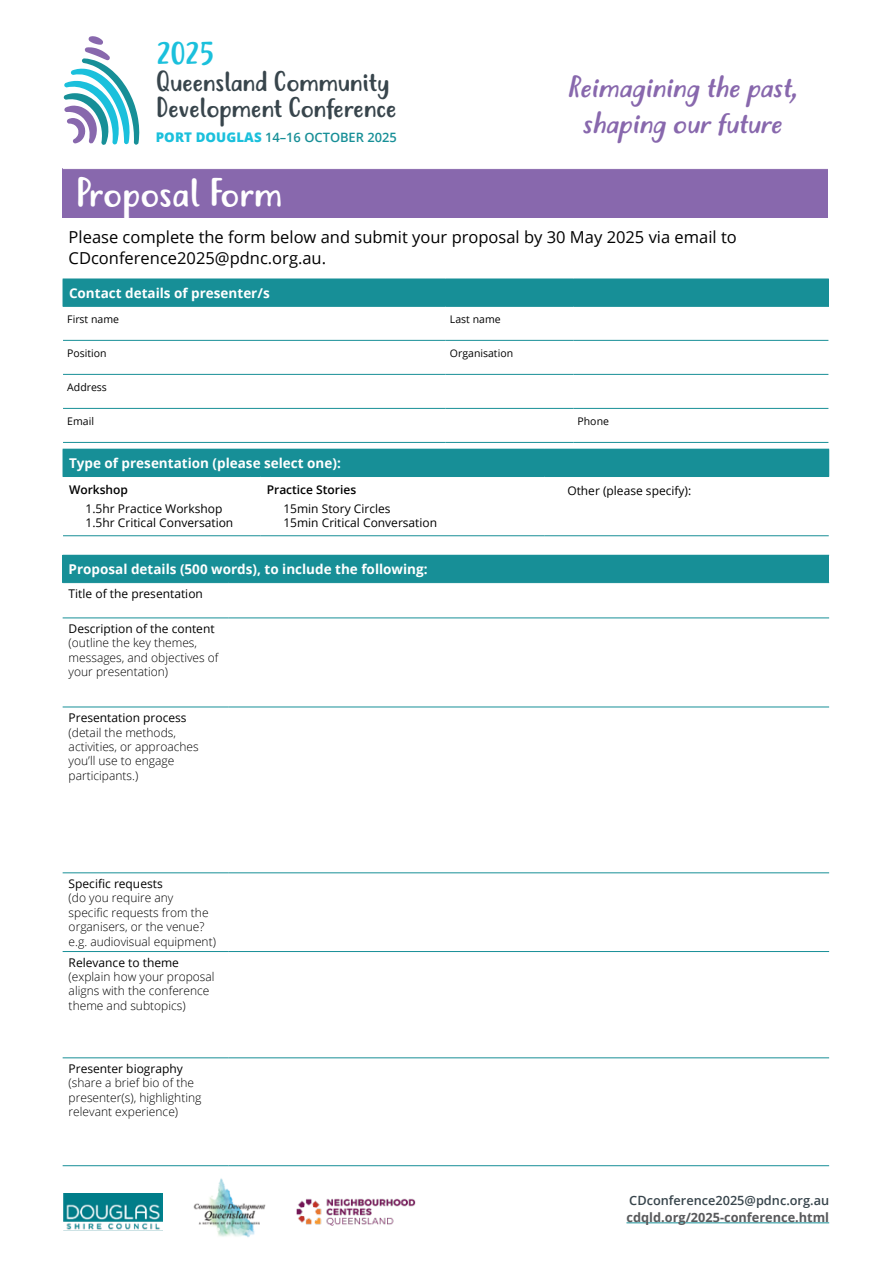
<style>
.page{position:relative;width:893px;height:1263px;background:#fff}
.page>*{position:absolute;margin:0;border:0;box-sizing:border-box;transform-origin:0 0}
.SubHeading{font:37.5px "Justtellmewhat";color:#fff}
.t1{font:31.35px "Justtellmewhat";color:#1bc0dc}
.Heading{font:italic 27.6px/36.2px "Justtellmewhat";color:#8868ad;text-align:center}
.t2{font:25.95px/26px "Justtellmewhat";letter-spacing:-.01em;color:#38454c}
.body{font:16.5px/21px "Open Sans";color:#000}
.body-2{font:700 13.5px "Open Sans";color:#fff}
.t3{font:600 12.9px "Open Sans";color:#178f97}
.body-3{font:700 12.75px "Open Sans";color:#58595b}
.body-4{font:600 12.75px "Open Sans";color:#38454c}
.body-5{font:300 12px/14.4px "Open Sans";color:#000}
.body-6{font:12px "Open Sans";color:#000}
.body-7{font:600 12px "Open Sans";color:#000}
.body-8{font:10.5px "Open Sans";color:#000}
.s1{font-weight:800;font-size:13.35px;color:#1bc0dc}
.s2{font-weight:400}
</style>
<div class="page">
<div style="left:63px;top:169px;width:765px;height:49px;background:#8868ad"></div>
<div style="left:63px;top:279px;width:765px;height:27px;background:#178f97"></div>
<svg style="left:63px;top:339px;width:765px;height:103px"></svg>
<svg style="left:828px;top:279px;width:1px;height:27px"></svg>
<hr style="left:63px;top:306px;width:383px;height:1px;background:#178f97">
<hr style="left:446px;top:306px;width:127px;height:1px;background:#178f97">
<hr style="left:573px;top:306px;width:256px;height:1px;background:#178f97">
<hr style="left:63px;top:340px;width:383px;height:1px;background:#178f97">
<hr style="left:446px;top:340px;width:127px;height:1px;background:#178f97">
<hr style="left:573px;top:340px;width:255px;height:1px;background:#178f97">
<hr style="left:63px;top:374px;width:383px;height:1px;background:#178f97">
<hr style="left:63px;top:408px;width:383px;height:1px;background:#178f97">
<hr style="left:446px;top:408px;width:127px;height:1px;background:#178f97">
<hr style="left:63px;top:442px;width:383px;height:1px;background:#178f97">
<hr style="left:446px;top:442px;width:127px;height:1px;background:#178f97">
<hr style="left:446px;top:374px;width:127px;height:1px;background:#178f97">
<hr style="left:573px;top:374px;width:255px;height:1px;background:#178f97">
<hr style="left:573px;top:408px;width:255px;height:1px;background:#178f97">
<hr style="left:573px;top:442px;width:255px;height:1px;background:#178f97">
<div style="left:63px;top:449px;width:766px;height:27px;background:#178f97"></div>
<hr style="left:63px;top:476px;width:198px;height:1px;background:#178f97">
<hr style="left:63px;top:535px;width:198px;height:1px;background:#178f97">
<hr style="left:261px;top:476px;width:284px;height:1px;background:#178f97">
<hr style="left:261px;top:535px;width:284px;height:1px;background:#178f97">
<hr style="left:545px;top:476px;width:284px;height:1px;background:#178f97">
<hr style="left:545px;top:535px;width:284px;height:1px;background:#178f97">
<div style="left:63px;top:555px;width:766px;height:28px;background:#178f97"></div>
<svg style="left:63px;top:583px;width:766px;height:476px"></svg>
<hr style="left:63px;top:617px;width:165px;height:1px;background:#178f97">
<hr style="left:63px;top:707px;width:165px;height:1px;background:#178f97">
<hr style="left:63px;top:872px;width:165px;height:1px;background:#178f97">
<hr style="left:63px;top:951px;width:165px;height:1px;background:#178f97">
<hr style="left:63px;top:1057px;width:165px;height:1px;background:#178f97">
<hr style="left:63px;top:1165px;width:165px;height:1px;background:#178f97">
<hr style="left:228px;top:617px;width:601px;height:1px;background:#178f97">
<hr style="left:228px;top:707px;width:601px;height:1px;background:#178f97">
<hr style="left:228px;top:872px;width:601px;height:1px;background:#178f97">
<hr style="left:228px;top:951px;width:601px;height:1px;background:#178f97">
<hr style="left:228px;top:1057px;width:601px;height:1px;background:#178f97">
<hr style="left:228px;top:1165px;width:601px;height:1px;background:#178f97">
<svg style="left:64px;top:36px;width:76px;height:108px"></svg>
<img style="left:63px;top:1193px;width:100px;height:38px">
<img style="left:297px;top:1198px;width:119px;height:28px">
<img style="left:193px;top:1178px;width:73px;height:59px">
<hr style="left:626px;top:1222px;width:203px;height:1px;background:#178f97">
<p class="t1" style="left:156px;top:35px;width:60px">2025</p>
<p class="t2" style="left:156px;top:71px;width:242px">Queensland Community<br>Development Conference</p>
<p class="t3" style="left:156px;top:128px;width:243px"><span class="s1">PORT DOUGLAS</span> 14–16 OCTOBER 2025</p>
<p class="Heading" style="left:567px;top:71px;width:232px">Reimagining the past, shaping our future</p>
<p class="SubHeading" style="left:75px;top:170px;width:208px">Proposal Form</p>
<p class="body" style="left:69px;top:226px;width:670px">Please complete the form below and submit your proposal by 30 May 2025 via email to<br>CDconference2025@pdnc.org.au.</p>
<p class="body-2" style="left:69px;top:283px;width:202px">Contact details of presenter/s</p>
<p class="body-8" style="left:67px;top:312px;width:53px">First name</p>
<p class="body-8" style="left:450px;top:312px;width:52px">Last name</p>
<p class="body-8" style="left:67px;top:346px;width:41px">Position</p>
<p class="body-8" style="left:450px;top:346px;width:65px">Organisation</p>
<p class="body-8" style="left:67px;top:380px;width:41px">Address</p>
<p class="body-8" style="left:67px;top:414px;width:28px">Email</p>
<p class="body-8" style="left:578px;top:414px;width:33px">Phone</p>
<p class="body-2" style="left:69px;top:454px;width:273px">Type of presentation (please select one):</p>
<p class="body-7" style="left:69px;top:482px;width:60px">Workshop</p>
<p class="body-6" style="left:86px;top:500px;width:138px">1.5hr Practice Workshop</p>
<p class="body-6" style="left:86px;top:515px;width:149px">1.5hr Critical Conversation</p>
<p class="body-7" style="left:267px;top:482px;width:91px">Practice Stories</p>
<p class="body-6" style="left:283px;top:500px;width:109px">15min Story Circles</p>
<p class="body-6" style="left:283px;top:515px;width:155px">15min Critical Conversation</p>
<p class="body-6" style="left:567px;top:483px;width:126px">Other (please specify):</p>
<p class="body-2" style="left:69px;top:560px;width:360px">Proposal details (500 words), to include the following:</p>
<p class="body-6" style="left:69px;top:585px;width:136px">Title of the presentation</p>
<p class="body-5" style="left:69px;top:621px;width:151px"><span class="s2">Description of the content </span>(outline the key themes, messages, and objectives of your presentation)</p>
<p class="body-5" style="left:69px;top:710px;width:132px"><span class="s2">Presentation process </span>(detail the methods, activities, or approaches you’ll use to engage participants.)</p>
<p class="body-5" style="left:69px;top:876px;width:149px"><span class="s2">Specific requests<br></span>(do you require any specific requests from the organisers, or the venue? e.g. audiovisual equipment)</p>
<p class="body-5" style="left:69px;top:955px;width:147px"><span class="s2">Relevance to theme </span>(explain how your proposal aligns with the conference theme and subtopics)</p>
<p class="body-5" style="left:69px;top:1061px;width:134px"><span class="s2">Presenter biography </span>(share a brief bio of the presenter(s), highlighting relevant experience)</p>
<p class="body-4" style="left:629px;top:1192px;width:201px">CDconference2025@pdnc.org.au</p>
<p class="body-3" style="left:626px;top:1208px;width:204px">cdqld.org/2025-conference.html</p>
</div>
